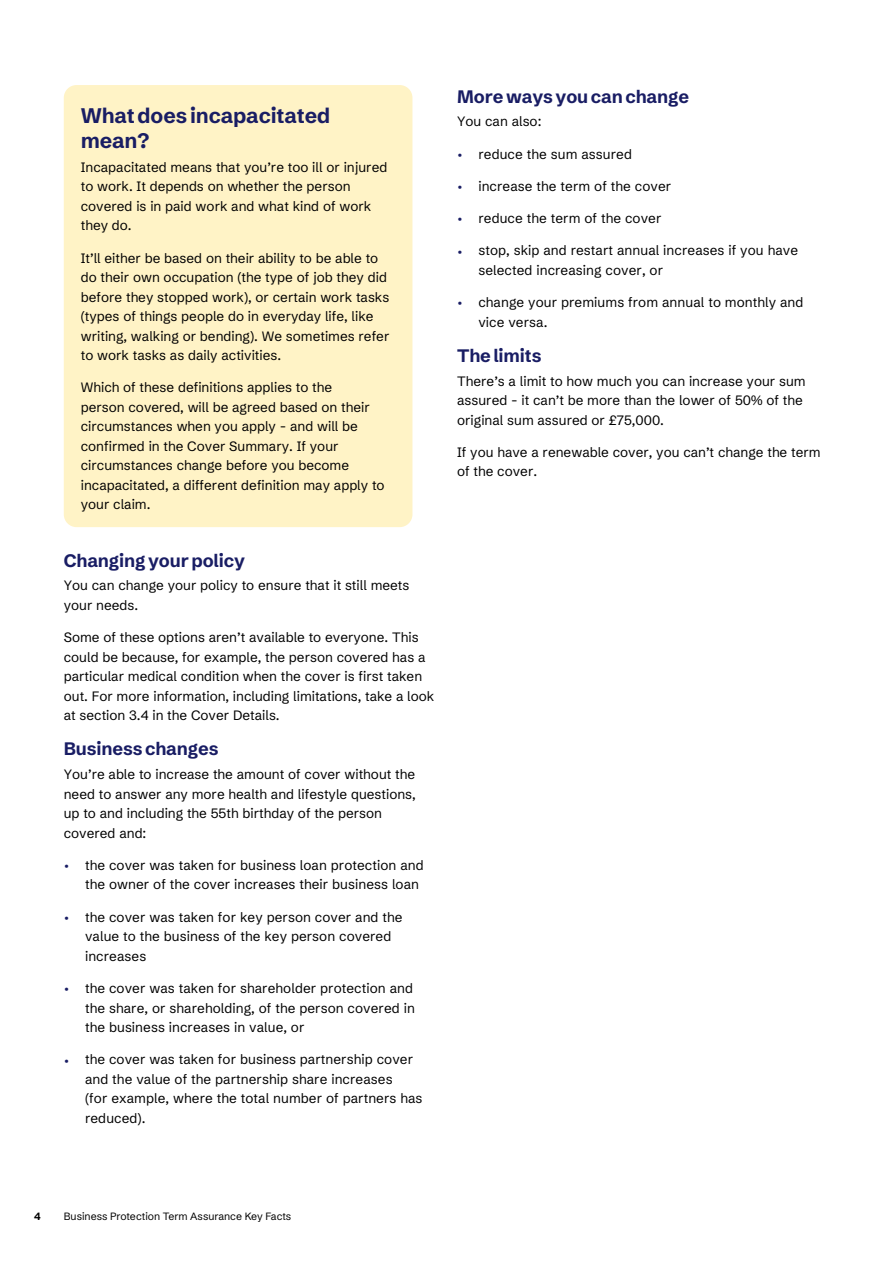
<style>
.page{position:relative;width:893px;height:1263px;background:#fff}
.page>*{position:absolute;margin:0;border:0;box-sizing:border-box;transform-origin:0 0}
.Sub_1_Schib_Bold_14pt_on_17_-10{font:700 21px/25.5px "Schibsted Grotesk";letter-spacing:-.005em;color:#191d64}
.Sub_2_Schib_Bold_12_on_15_-10{font:700 18px "Schibsted Grotesk";letter-spacing:-.005em;color:#191d64}
.Body_Schib_9pt_on_13_zero_spacing{font:13.5px/19.5px "Schibsted Grotesk";color:#000}
.t1{font:10.5px "Schibsted Grotesk";color:#000}
.t2{font:700 10.5px "Schibsted Grotesk";color:#000}
.s1{font-weight:700;font-size:9px;color:#191d64}
</style>
<div class="page">
<div style="left:64px;top:85px;width:348px;height:442px;background:#fff3c6;border-radius:13px"></div>
<h3 class="Sub_1_Schib_Bold_14pt_on_17_-10" style="left:81px;top:100px;width:251px">What does incapacitated mean?</h3>
<p class="Body_Schib_9pt_on_13_zero_spacing" style="left:81px;top:156px;width:308px">Incapacitated means that you’re too ill or injured to work. It depends on whether the person covered is in paid work and what kind of work they do.</p>
<p class="Body_Schib_9pt_on_13_zero_spacing" style="left:81px;top:246px;width:310px">It’ll either be based on their ability to be able to do their own occupation (the type of job they did before they stopped work), or certain work tasks (types of things people do in everyday life, like writing, walking or bending). We sometimes refer to work tasks as daily activities.</p>
<p class="Body_Schib_9pt_on_13_zero_spacing" style="left:81px;top:376px;width:305px">Which of these definitions applies to the<br>person covered, will be agreed based on their circumstances when you apply - and will be confirmed in the Cover Summary. If your circumstances change before you become incapacitated, a different definition may apply to your claim.</p>
<h4 class="Sub_2_Schib_Bold_12_on_15_-10" style="left:64px;top:545px;width:183px">Changing your policy</h4>
<p class="Body_Schib_9pt_on_13_zero_spacing" style="left:64px;top:574px;width:347px">You can change your policy to ensure that it still meets your needs.</p>
<p class="Body_Schib_9pt_on_13_zero_spacing" style="left:64px;top:626px;width:372px">Some of these options aren’t available to everyone. This could be because, for example, the person covered has a particular medical condition when the cover is first taken out. For more information, including limitations, take a look at section 3.4 in the Cover Details.</p>
<h4 class="Sub_2_Schib_Bold_12_on_15_-10" style="left:64px;top:734px;width:156px">Business changes</h4>
<p class="Body_Schib_9pt_on_13_zero_spacing" style="left:64px;top:763px;width:353px">You’re able to increase the amount of cover without the need to answer any more health and lifestyle questions, up to and including the 55th birthday of the person covered and:</p>
<p class="Body_Schib_9pt_on_13_zero_spacing" style="left:85px;top:854px;width:340px;text-indent:-21px"><span class="s1">•</span> the cover was taken for business loan protection and the owner of the cover increases their business loan</p>
<p class="Body_Schib_9pt_on_13_zero_spacing" style="left:85px;top:905px;width:319px;text-indent:-21px"><span class="s1">•</span> the cover was taken for key person cover and the value to the business of the key person covered increases</p>
<p class="Body_Schib_9pt_on_13_zero_spacing" style="left:85px;top:977px;width:331px;text-indent:-21px"><span class="s1">•</span> the cover was taken for shareholder protection and the share, or shareholding, of the person covered in the business increases in value, or</p>
<p class="Body_Schib_9pt_on_13_zero_spacing" style="left:85px;top:1048px;width:339px;text-indent:-21px"><span class="s1">•</span> the cover was taken for business partnership cover and the value of the partnership share increases<br>(for example, where the total number of partners has reduced).</p>
<h4 class="Sub_2_Schib_Bold_12_on_15_-10" style="left:457px;top:81px;width:234px">More ways you can change</h4>
<p class="Body_Schib_9pt_on_13_zero_spacing" style="left:457px;top:110px;width:86px">You can also:</p>
<p class="Body_Schib_9pt_on_13_zero_spacing" style="left:457px;top:142px;width:176px"><span class="s1">•</span> reduce the sum assured</p>
<p class="Body_Schib_9pt_on_13_zero_spacing" style="left:457px;top:175px;width:216px"><span class="s1">•</span> increase the term of the cover</p>
<p class="Body_Schib_9pt_on_13_zero_spacing" style="left:457px;top:207px;width:206px"><span class="s1">•</span> reduce the term of the cover</p>
<p class="Body_Schib_9pt_on_13_zero_spacing" style="left:478px;top:239px;width:321px;text-indent:-21px"><span class="s1">•</span> stop, skip and restart annual increases if you have selected increasing cover, or</p>
<p class="Body_Schib_9pt_on_13_zero_spacing" style="left:478px;top:291px;width:327px;text-indent:-21px"><span class="s1">•</span> change your premiums from annual to monthly and vice versa.</p>
<h4 class="Sub_2_Schib_Bold_12_on_15_-10" style="left:457px;top:340px;width:86px">The limits</h4>
<p class="Body_Schib_9pt_on_13_zero_spacing" style="left:457px;top:370px;width:350px">There’s a limit to how much you can increase your sum assured - it can’t be more than the lower of 50% of the original sum assured or £75,000.</p>
<p class="Body_Schib_9pt_on_13_zero_spacing" style="left:457px;top:441px;width:365px">If you have a renewable cover, you can’t change the term of the cover.</p>
<p class="t2" style="left:34px;top:1208px;width:8px">4</p>
<p class="t1" style="left:64px;top:1207px;width:229px">Business Protection Term Assurance Key Facts</p>
</div>
